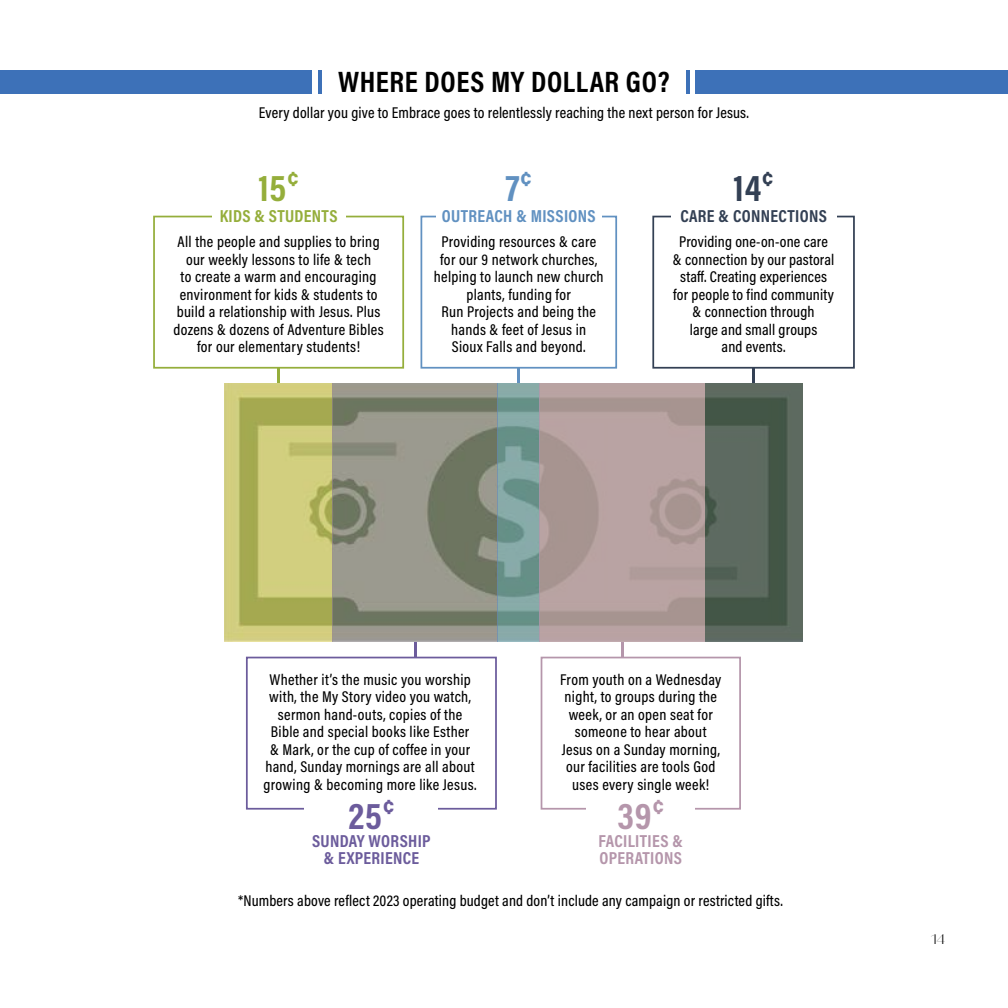
<style>
.page{position:relative;width:1008px;height:1008px;background:#fff}
.page>*{position:absolute;margin:0;border:0;box-sizing:border-box;transform-origin:0 0}
.t1{font:700 36.75px "Acumin Pro Cond";color:#95ae3b}
.t2{font:700 36.75px "Acumin Pro Cond";color:#6c5c9c}
.t3{font:700 36.75px "Acumin Pro Cond";color:#b596ab}
.t4{font:700 36.75px "Acumin Pro Cond";color:#334054}
.t5{font:700 36.75px "Acumin Pro Cond";color:#6191c1}
.t6{font:700 29.75px "Acumin Pro Cond";letter-spacing:.02em;color:#000}
.t7{font:700 17.5px/17.5px "Acumin Pro Cond";letter-spacing:.02em;color:#6c5c9c;text-align:center}
.t8{font:700 17.5px/17.5px "Acumin Pro Cond";letter-spacing:.02em;color:#b596ab}
.t9{font:700 17.5px "Acumin Pro Cond";letter-spacing:.02em;color:#6191c1}
.t10{font:700 17.5px "Acumin Pro Cond";letter-spacing:.02em;color:#334054}
.t11{font:700 17.5px "Acumin Pro Cond";letter-spacing:.02em;color:#95ae3b}
.t12{font:500 15.75px/17.5px "Acumin Pro Cond";letter-spacing:.02em;color:#000;text-align:center}
.t13{font:300 14px "Magnat Poster";color:#000}
</style>
<div class="page">
<hr style="left:686px;top:70px;width:3px;height:23px;background:#3d71b8">
<svg style="left:225px;top:383px;width:108px;height:259px;background:#c3c26f"></svg>
<div style="left:153px;top:216px;width:251px;height:153px;border:2px solid #95ae3b"></div>
<div style="left:212px;top:174px;width:134px;height:48px;background:#fff"></div>
<hr style="left:277px;top:369px;width:3px;height:14px;background:#95ae3b">
<svg style="left:333px;top:383px;width:165px;height:259px;background:#8a8c7d"></svg>
<div style="left:246px;top:657px;width:251px;height:153px;border:2px solid #6c5c9c"></div>
<svg style="left:498px;top:383px;width:42px;height:259px;background:#789e99"></svg>
<div style="left:540px;top:383px;width:165px;height:259px;background:linear-gradient(to bottom,#b39e9c,#b29d9c)"></div>
<svg style="left:705px;top:383px;width:97px;height:259px;background:#546357"></svg>
<svg style="left:414px;top:642px;width:2px;height:15px"></svg>
<div style="left:304px;top:802px;width:134px;height:69px;background:#fff"></div>
<div style="left:421px;top:216px;width:196px;height:153px;border:2px solid #6191c1"></div>
<div style="left:436px;top:174px;width:166px;height:49px;background:#fff"></div>
<svg style="left:518px;top:369px;width:2px;height:14px"></svg>
<div style="left:541px;top:657px;width:200px;height:153px;border:2px solid #b596ab"></div>
<hr style="left:621px;top:642px;width:3px;height:15px;background:#b596ab">
<div style="left:587px;top:802px;width:108px;height:69px;background:#fff"></div>
<div style="left:652px;top:216px;width:203px;height:153px;border:2px solid #334054"></div>
<div style="left:671px;top:174px;width:165px;height:49px;background:#fff"></div>
<hr style="left:752px;top:369px;width:3px;height:14px;background:#334054">
<div style="left:696px;top:70px;width:312px;height:23px;background:#3d71b8"></div>
<hr style="left:318px;top:70px;width:4px;height:23px;background:#3d71b8">
<div style="left:0;top:70px;width:312px;height:23px;background:#3d71b8"></div>
<h2 class="t6" style="left:338px;top:62px;width:333px">WHERE DOES MY DOLLAR GO?</h2>
<p class="t12" style="left:259px;top:103px;width:492px">Every dollar you give to Embrace goes to relentlessly reaching the next person for Jesus.</p>
<h1 class="t1" style="left:258px;top:164px;width:42px">15¢</h1>
<p class="t11" style="left:220px;top:204px;width:119px">KIDS &amp; STUDENTS</p>
<p class="t12" style="left:174px;top:233px;width:212px">All the people and supplies to bring our weekly lessons to life &amp; tech<br>to create a warm and encouraging environment for kids &amp; students to build a relationship with Jesus. Plus dozens &amp; dozens of Adventure Bibles for our elementary students!</p>
<h1 class="t5" style="left:506px;top:164px;width:28px">7¢</h1>
<p class="t9" style="left:442px;top:204px;width:155px">OUTREACH &amp; MISSIONS</p>
<p class="t12" style="left:434px;top:233px;width:171px">Providing resources &amp; care for our 9 network churches, helping to launch new church plants, funding for<br>Run Projects and being the hands &amp; feet of Jesus in<br>Sioux Falls and beyond.</p>
<h1 class="t4" style="left:734px;top:164px;width:41px">14¢</h1>
<p class="t10" style="left:680px;top:204px;width:148px">CARE &amp; CONNECTIONS</p>
<p class="t12" style="left:673px;top:233px;width:163px">Providing one-on-one care &amp; connection by our pastoral staff. Creating experiences for people to find community &amp; connection through<br>large and small groups<br>and events.</p>
<p class="t12" style="left:264px;top:670px;width:215px">Whether it’s the music you worship with, the My Story video you watch, sermon hand-outs, copies of the Bible and special books like Esther<br>&amp; Mark, or the cup of coffee in your hand, Sunday mornings are all about growing &amp; becoming more like Jesus.</p>
<h1 class="t2" style="left:348px;top:793px;width:47px">25¢</h1>
<p class="t7" style="left:312px;top:832px;width:120px">SUNDAY WORSHIP &amp; EXPERIENCE</p>
<p class="t12" style="left:560px;top:670px;width:163px">From youth on a Wednesday night, to groups during the week, or an open seat for someone to hear about<br>Jesus on a Sunday morning, our facilities are tools God uses every single week!</p>
<h1 class="t3" style="left:618px;top:793px;width:48px">39¢</h1>
<p class="t8" style="left:599px;top:832px;width:86px">FACILITIES &amp;<br>OPERATIONS</p>
<p class="t12" style="left:238px;top:892px;width:546px">*Numbers above reflect 2023 operating budget and don’t include any campaign or restricted gifts.</p>
<p class="t13" style="left:931px;top:931px;width:15px">14</p>
</div>
